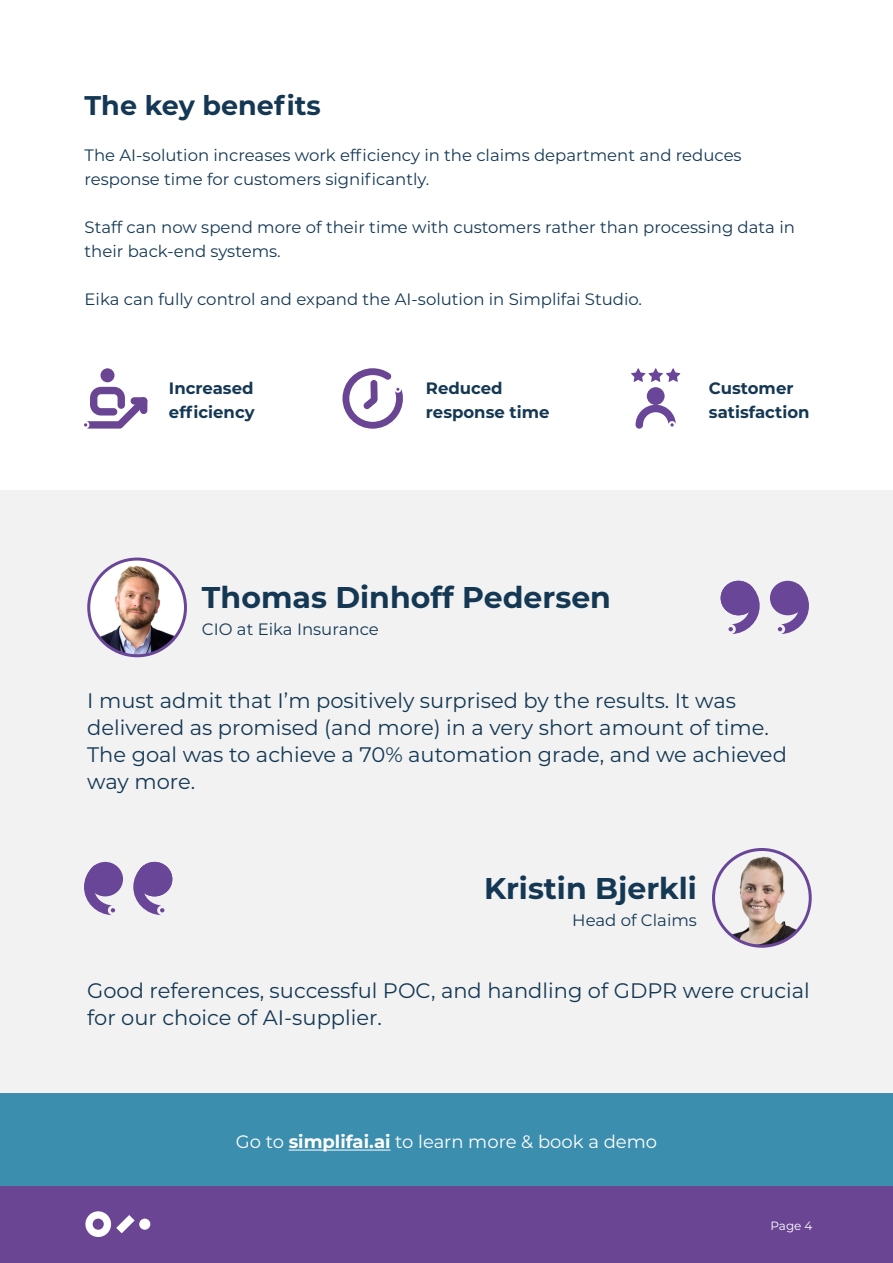
<style>
.page{position:relative;width:893px;height:1263px;background:#fff}
.page>*{position:absolute;margin:0;border:0;box-sizing:border-box;transform-origin:0 0}
.t1{font:700 30px "Montserrat";color:#143854}
.t2{font:700 27px "Montserrat";color:#143854}
.t3{font:21px/27px "Montserrat";color:#143854}
.t4{font:18px "Montserrat";color:#fff}
.t5{font:16.5px/24px "Montserrat";color:#143854}
.t6{font:700 16.5px/24px "Montserrat";color:#143854}
.t7{font:12px "Montserrat";color:#fff}
.s1{font-weight:700}
</style>
<div class="page">
<svg style="left:342px;top:368px;width:61px;height:61px"></svg>
<div style="left:647px;top:387px;width:18px;height:18px;background:#6a4699;border-radius:50%"></div>
<svg style="left:631px;top:368px;width:49px;height:14px"></svg>
<svg style="left:635px;top:405px;width:41px;height:24px"></svg>
<div style="left:100px;top:368px;width:14px;height:14px;background:#694594;border-radius:50%"></div>
<svg style="left:84px;top:387px;width:64px;height:42px"></svg>
<div style="left:0;top:490px;width:893px;height:603px;background:#f2f2f2"></div>
<div style="left:770px;top:581px;width:36px;height:34px;background:#6a4699;border-radius:50%"></div>
<svg style="left:778px;top:583px;width:31px;height:51px"></svg>
<div style="left:721px;top:581px;width:35px;height:34px;background:#6a4699;border-radius:50%"></div>
<svg style="left:728px;top:583px;width:32px;height:51px"></svg>
<div style="left:87px;top:862px;width:36px;height:34px;background:#6a4699;border-radius:50%"></div>
<svg style="left:84px;top:864px;width:31px;height:51px"></svg>
<div style="left:137px;top:862px;width:35px;height:34px;background:#6a4699;border-radius:50%"></div>
<svg style="left:133px;top:864px;width:31px;height:51px"></svg>
<img style="left:89px;top:559px;width:96px;height:97px;border-radius:48px">
<div style="left:87px;top:557px;width:100px;height:100px;border:3px solid #6a4699;border-radius:50%"></div>
<img style="left:713px;top:851px;width:96px;height:94px">
<div style="left:712px;top:848px;width:100px;height:100px;border:3px solid #6a4699;border-radius:50%"></div>
<div style="left:0;top:1093px;width:893px;height:93px;background:#3c8eae"></div>
<div style="left:0;top:1186px;width:893px;height:77px;background:#694594"></div>
<div style="left:139px;top:1218px;width:11px;height:12px;background:#fff;border-radius:50%"></div>
<svg style="left:85px;top:1211px;width:50px;height:26px"></svg>
<hr style="left:289px;top:1149px;width:102px;height:1px;background:#fff">
<h2 class="t2" style="left:85px;top:86px;width:238px">The key benefits</h2>
<p class="t5" style="left:85px;top:143px;width:659px">The AI-solution increases work efficiency in the claims department and reduces response time for customers significantly.</p>
<p class="t5" style="left:85px;top:215px;width:712px">Staff can now spend more of their time with customers rather than processing data in their back-end systems.</p>
<p class="t5" style="left:85px;top:287px;width:559px">Eika can fully control and expand the AI-solution in Simplifai Studio.</p>
<p class="t6" style="left:169px;top:376px;width:87px">Increased efficiency</p>
<p class="t6" style="left:426px;top:376px;width:125px">Reduced response time</p>
<p class="t6" style="left:709px;top:376px;width:102px">Customer satisfaction</p>
<h1 class="t1" style="left:202px;top:576px;width:411px">Thomas Dinhoff Pedersen</h1>
<p class="t5" style="left:202px;top:617px;width:178px">CIO at Eika Insurance</p>
<p class="t3" style="left:87px;top:686px;width:701px">I must admit that I’m positively surprised by the results. It was delivered as promised (and more) in a very short amount of time.<br>The goal was to achieve a 70% automation grade, and we achieved way more.</p>
<h1 class="t1" style="left:484px;top:866px;width:214px">Kristin Bjerkli</h1>
<p class="t5" style="left:572px;top:907px;width:126px">Head of Claims</p>
<p class="t3" style="left:87px;top:976px;width:724px">Good references, successful POC, and handling of GDPR were crucial for our choice of AI-supplier.</p>
<p class="t4" style="left:236px;top:1129px;width:423px">Go to <span class="s1">simplifai.ai</span> to learn more &amp; book a demo</p>
<p class="t7" style="left:770px;top:1217px;width:44px">Page 4</p>
</div>
